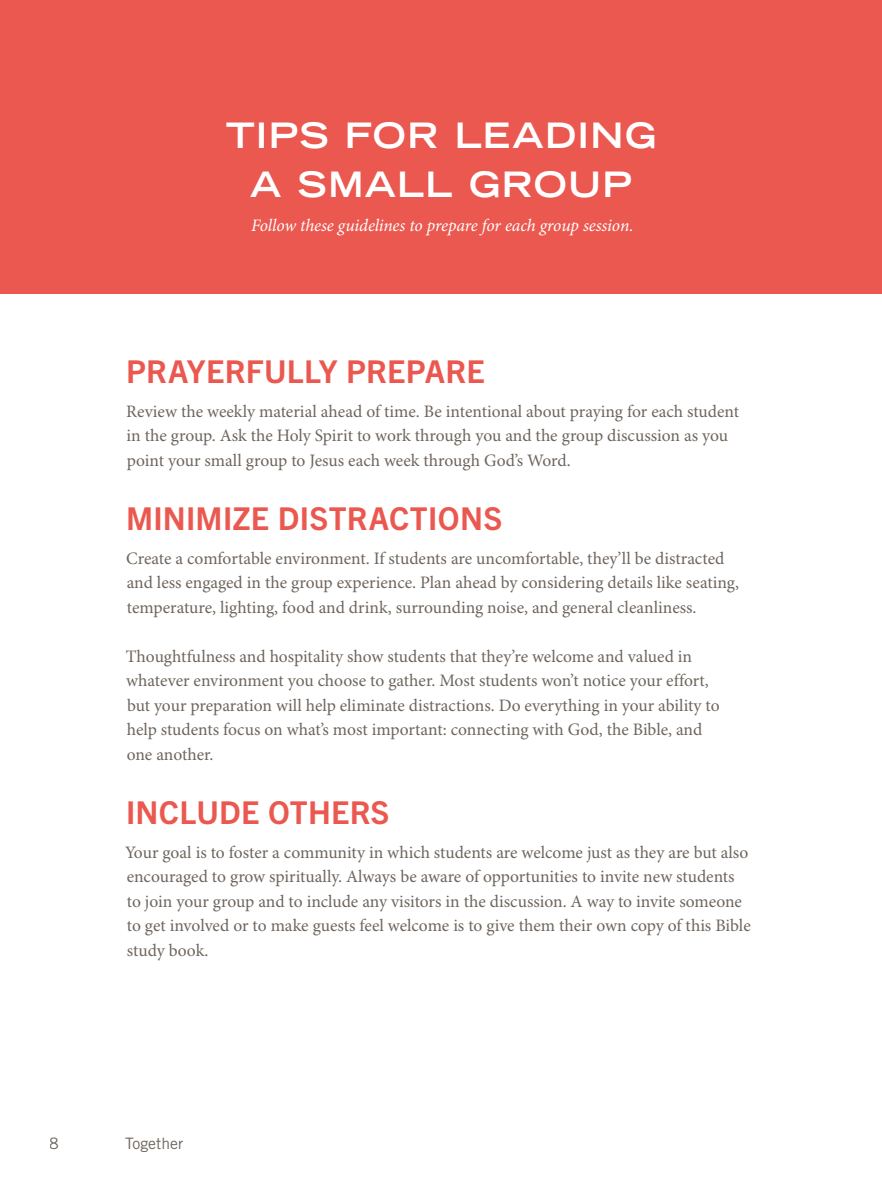
<style>
.page{position:relative;width:882px;height:1197px;background:#fff}
.page>*{position:absolute;margin:0;border:0;box-sizing:border-box;transform-origin:0 0}
.TT_Personal_Study_Heads_small{font:700 expanded 35px/49px "Trade Gothic LT Std";letter-spacing:.04em;color:#fff;text-align:center}
.TT_Subheads{font:700 31.5px "Trade Gothic Next LT Pro";letter-spacing:.01em;color:#ea584f}
.TT_Body_No_Indent{font:17.5px/24.5px "Minion Pro";letter-spacing:-.005em;color:#6e655d}
.TT_Body_No_Indent-2{font:italic 17.5px "Minion Pro";letter-spacing:-.01em;color:#fff}
.t1{font:15.75px "Trade Gothic LT Std";color:#6e655d}
</style>
<div class="page">
<div style="left:0;top:0;width:882px;height:294px;background:#ea584f"></div>
<p class="TT_Personal_Study_Heads_small" style="left:226px;top:110px;width:432px">TIPS FOR LEADING<br>A SMALL GROUP</p>
<p class="TT_Body_No_Indent-2" style="left:251px;top:215px;width:384px">Follow these guidelines to prepare for each group session.</p>
<p class="TT_Subheads" style="left:126px;top:350px;width:360px">PRAYERFULLY PREPARE</p>
<p class="TT_Body_No_Indent" style="left:126px;top:399px;width:614px">Review the weekly material ahead of time. Be intentional about praying for each student in the group. Ask the Holy Spirit to work through you and the group discussion as you point your small group to Jesus each week through God’s Word.</p>
<p class="TT_Subheads" style="left:126px;top:497px;width:378px">MINIMIZE DISTRACTIONS</p>
<p class="TT_Body_No_Indent" style="left:126px;top:546px;width:615px">Create a comfortable environment. If students are uncomfortable, they’ll be distracted and less engaged in the group experience. Plan ahead by considering details like seating, temperature, lighting, food and drink, surrounding noise, and general cleanliness.</p>
<p class="TT_Body_No_Indent" style="left:126px;top:644px;width:595px">Thoughtfulness and hospitality show students that they’re welcome and valued in whatever environment you choose to gather. Most students won’t notice your effort, but your preparation will help eliminate distractions. Do everything in your ability to help students focus on what’s most important: connecting with God, the Bible, and one another.</p>
<p class="TT_Subheads" style="left:126px;top:791px;width:265px">INCLUDE OTHERS</p>
<p class="TT_Body_No_Indent" style="left:125px;top:840px;width:627px">Your goal is to foster a community in which students are welcome just as they are but also encouraged to grow spiritually. Always be aware of opportunities to invite new students to join your group and to include any visitors in the discussion. A way to invite someone to get involved or to make guests feel welcome is to give them their own copy of this Bible study book.</p>
<p class="t1" style="left:50px;top:1134px;width:11px">8</p>
<p class="t1" style="left:125px;top:1134px;width:60px">Together</p>
</div>
